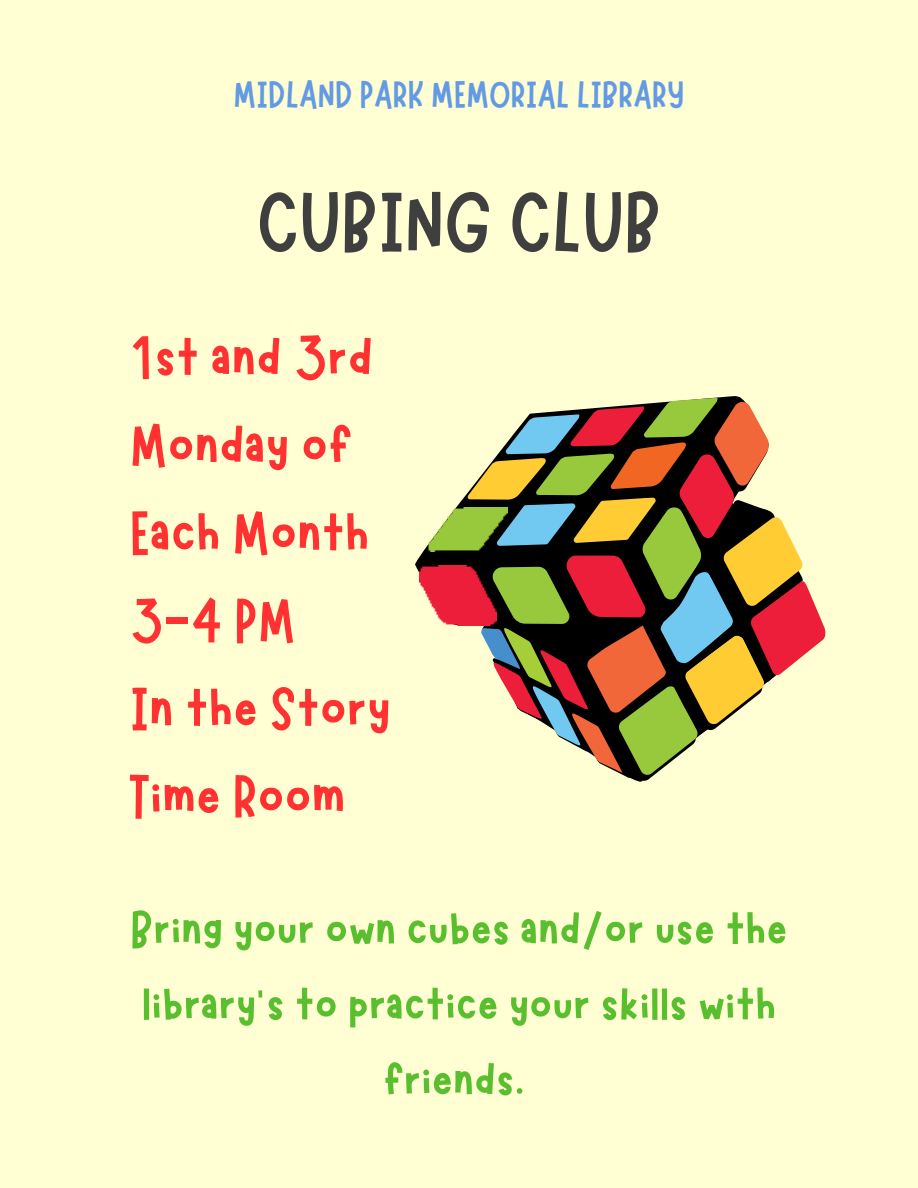
<style>
.page{position:relative;width:918px;height:1188px;background:#ffffd3}
.page>*{position:absolute;margin:0;border:0;box-sizing:border-box;transform-origin:0 0}
.t1{font:86.85px "Marykate";color:#403f3f}
.t2{font:63px "Marykate";color:#ff3131}
.t3{font:54px/75.3px "Marykate";color:#5abf2f;text-align:center}
.t4{font:38.4px "Marykate";color:#639ae4}
</style>
<div class="page">
<img style="left:419px;top:566px;width:3px;height:21px">
<svg style="left:422px;top:398px;width:404px;height:383px"></svg>
<p class="t4" style="left:233px;top:70px;width:453px">MIDLAND PARK MEMORIAL LIBRARY</p>
<p class="t1" style="left:256px;top:166px;width:407px">CUBING CLUB</p>
<p class="t2" style="left:130px;top:317px;width:245px">1st and 3rd</p>
<p class="t2" style="left:130px;top:405px;width:224px">Monday of</p>
<p class="t2" style="left:130px;top:493px;width:241px">Each Month</p>
<p class="t2" style="left:130px;top:580px;width:167px">3-4 PM</p>
<p class="t2" style="left:130px;top:668px;width:262px">In the Story</p>
<p class="t2" style="left:130px;top:756px;width:217px">Time Room</p>
<p class="t3" style="left:130px;top:886px;width:659px">Bring your own cubes and/or use the library's to practice your skills with friends.</p>
</div>
